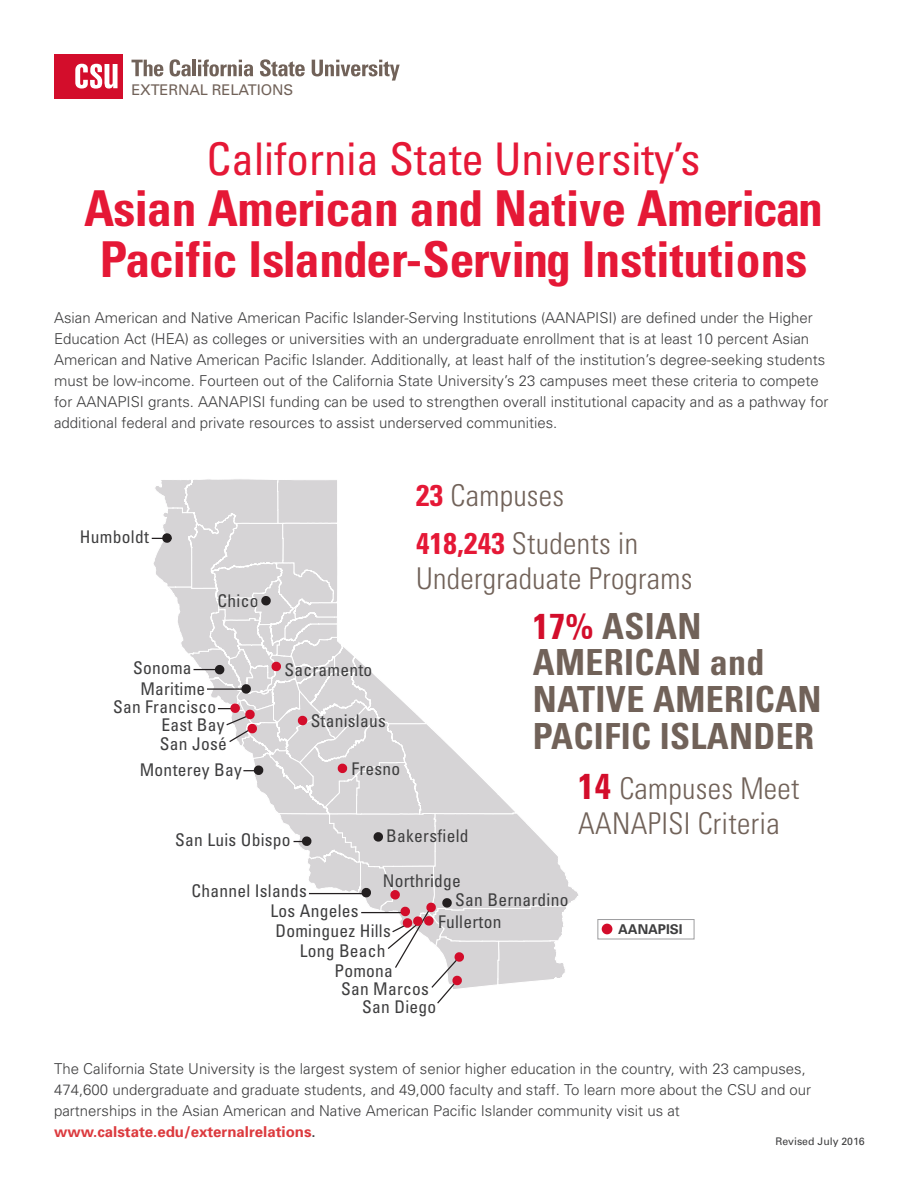
<style>
.page{position:relative;width:918px;height:1188px;background:#fff}
.page>*{position:absolute;margin:0;border:0;box-sizing:border-box;transform-origin:0 0}
.t1{font:700 condensed 49.5px/51px "Univers LT Std";color:#e51836;text-align:center}
.t2{font:condensed 45px "Univers LT Std";color:#e51836}
.t3{font:700 condensed 36px/36.6px "Univers LT Std";letter-spacing:.01em;color:#716259}
.t4{font:300 condensed 30px/34.8px "Univers LT Std";letter-spacing:.01em;color:#716259}
.t5{font:condensed 17.55px/20.7px "Univers";letter-spacing:.015em;color:#3e3e3f}
.t6{font:300 15px/21px "Univers";color:#3e3e3f}
.t7{font:700 15px "Univers";color:#dc3a3e}
.t8{font:14.7px "Univers";letter-spacing:-.01em;color:#716259}
.t9{font:700 13.5px "Univers";color:#3e3e3f}
.t10{font:10.5px "Univers";color:#3e3e3f}
.s1{font-weight:700;color:#e51836}
.s2{color:#d30d2b}
.s3{font-weight:700;font-size:36px;color:#d30d2b}
.s4{font-weight:400;color:#3e3e3f}
</style>
<div class="page">
<svg style="left:597px;top:919px;width:98px;height:21px"></svg>
<div style="left:602px;top:924px;width:10px;height:10px;background:#d30d2b;border-radius:50%"></div>
<div style="left:54px;top:54px;width:69px;height:44px;background:#d30d2b"></div>
<svg style="left:75px;top:64px;width:43px;height:25px"></svg>
<svg style="left:132px;top:60px;width:31px;height:16px"></svg>
<svg style="left:170px;top:59px;width:21px;height:17px"></svg>
<hr style="left:193px;top:60px;width:3px;height:16px;background:#716259">
<svg style="left:198px;top:60px;width:55px;height:16px"></svg>
<svg style="left:260px;top:59px;width:45px;height:17px"></svg>
<svg style="left:312px;top:60px;width:88px;height:21px"></svg>
<svg style="left:152px;top:479px;width:426px;height:525px"></svg>
<p class="t8" style="left:131px;top:80px;width:163px">EXTERNAL RELATIONS</p>
<p class="t2" style="left:207px;top:131px;width:496px">California State University’s</p>
<p class="t1" style="left:84px;top:183px;width:740px">Asian American and Native American<br>Pacific Islander-Serving Institutions</p>
<p class="t6" style="left:54px;top:306px;width:776px">Asian American and Native American Pacific Islander-Serving Institutions (AANAPISI) are defined under the Higher Education Act (HEA) as colleges or universities with an undergraduate enrollment that is at least 10 percent Asian American and Native American Pacific Islander. Additionally, at least half of the institution’s degree-seeking students must be low-income. Fourteen out of the California State University’s 23 campuses meet these criteria to compete for AANAPISI grants. AANAPISI funding can be used to strengthen overall institutional capacity and as a pathway for additional federal and private resources to assist underserved communities.</p>
<p class="t4" style="left:416px;top:478px;width:149px"><span class="s1">23</span> Campuses</p>
<p class="t4" style="left:416px;top:526px;width:223px"><span class="s1">418,243</span> Students in</p>
<p class="t4" style="left:416px;top:561px;width:278px">Undergraduate Programs</p>
<p class="t3" style="left:533px;top:608px;width:233px"><span class="s2">17%</span> ASIAN<br>AMERICAN and</p>
<p class="t3" style="left:533px;top:681px;width:290px">NATIVE AMERICAN</p>
<p class="t3" style="left:533px;top:718px;width:283px">PACIFIC ISLANDER</p>
<p class="t4" style="left:578px;top:771px;width:223px"><span class="s3">14</span> Campuses Meet<br>AANAPISI Criteria</p>
<p class="t5" style="left:80px;top:526px;width:70px">Humboldt</p>
<p class="t5" style="left:218px;top:590px;width:42px">Chico</p>
<p class="t5" style="left:140px;top:657px;width:67px;text-indent:-7px">Sonoma<br>Maritime</p>
<p class="t5" style="left:161px;top:698px;width:65px;line-height:17.4px;text-indent:-48px">San Francisco<br>East Bay</p>
<p class="t5" style="left:140px;top:730px;width:104px;line-height:25.7px;text-align:center">San José<br>Monterey Bay</p>
<p class="t5" style="left:284px;top:659px;width:89px">Sacramento</p>
<p class="t5" style="left:311px;top:710px;width:77px">Stanislaus</p>
<p class="t5" style="left:351px;top:758px;width:50px">Fresno</p>
<p class="t5" style="left:386px;top:825px;width:84px">Bakersfield</p>
<p class="t5" style="left:455px;top:871px;width:115px;line-height:18.5px;text-indent:-72px">Northridge<br>San Bernardino</p>
<p class="t5" style="left:438px;top:911px;width:65px">Fullerton</p>
<p class="t5" style="left:175px;top:829px;width:117px">San Luis Obispo</p>
<p class="t5" style="left:191px;top:880px;width:117px">Channel Islands</p>
<p class="t5" style="left:271px;top:900px;width:90px">Los Angeles</p>
<p class="t5" style="left:275px;top:920px;width:117px">Dominguez Hills</p>
<p class="t5" style="left:300px;top:940px;width:87px">Long Beach</p>
<p class="t5" style="left:334px;top:960px;width:60px">Pomona</p>
<p class="t5" style="left:362px;top:979px;width:76px;line-height:18px;text-indent:-21px">San Marcos<br>San Diego</p>
<p class="t9" style="left:618px;top:920px;width:66px">AANAPISI</p>
<p class="t6" style="left:54px;top:1058px;width:759px">The California State University is the largest system of senior higher education in the country, with 23 campuses,<br>474,600 undergraduate and graduate students, and 49,000 faculty and staff. To learn more about the CSU and our partnerships in the Asian American and Native American Pacific Islander community visit us at</p>
<p class="t7" style="left:54px;top:1122px;width:263px">www.calstate.edu/externalrelations<span class="s4">.</span></p>
<p class="t10" style="left:775px;top:1135px;width:91px">Revised July 2016</p>
</div>
